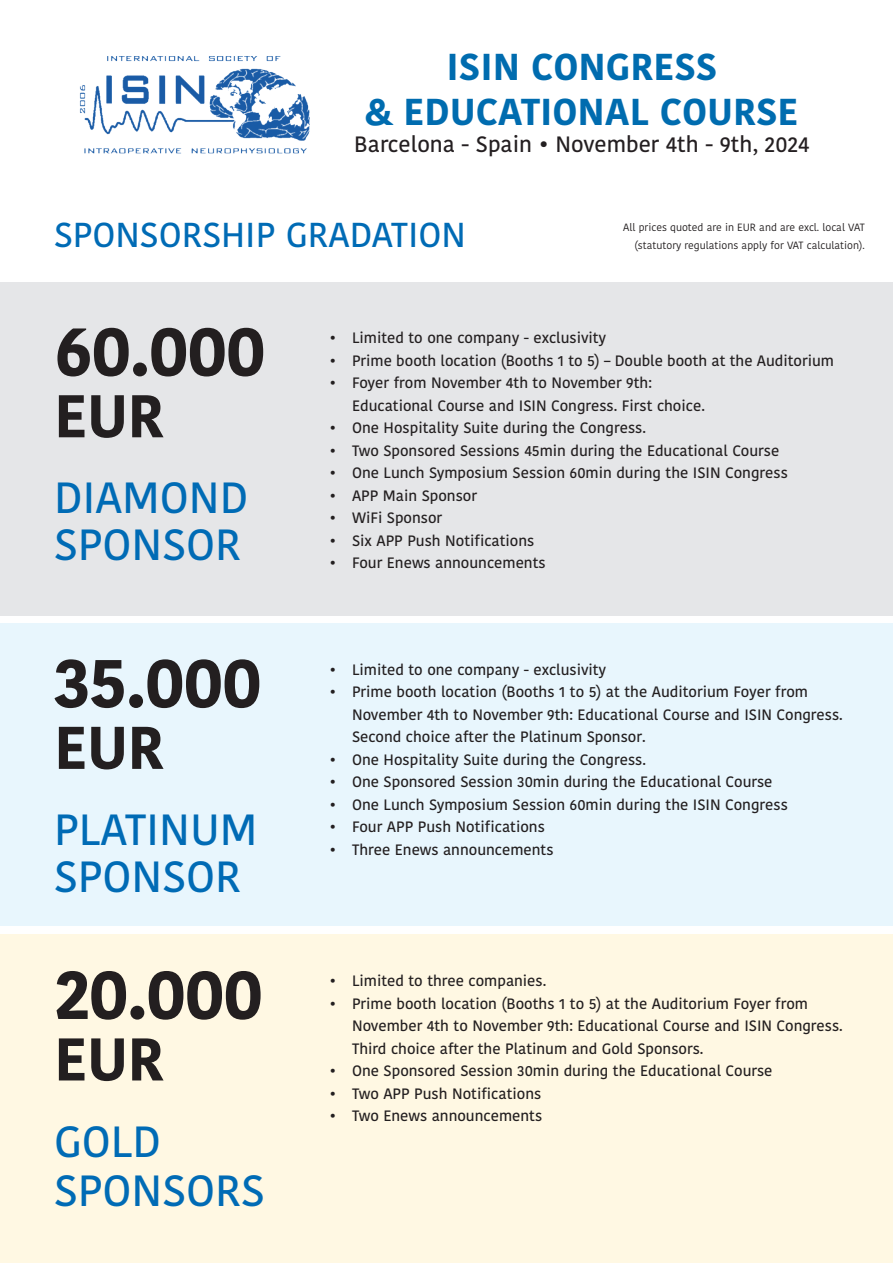
<style>
.page{position:relative;width:893px;height:1263px;background:#fff}
.page>*{position:absolute;margin:0;border:0;box-sizing:border-box;transform-origin:0 0}
.t1{font:700 70.5px "Kohinoor Telugu";letter-spacing:-.02em;color:#231f20}
.t2{font:700 60px "Kohinoor Telugu";letter-spacing:-.02em;color:#231f20}
.t3{font:500 43.5px/46.5px "Kohinoor Telugu";color:#006bb5}
.t4{font:700 37.35px/44.8px "Kohinoor Telugu";color:#006caf;text-align:center}
.t5{font:500 34.5px "Kohinoor Telugu";color:#006bb5}
.t6{font:500 22.2px "Kohinoor Telugu";color:#241f21}
.t7{font:500 15px/22.5px "Kohinoor Telugu";color:#231f20}
.t8{font:10.5px "Kohinoor Telugu";color:#231f20}
</style>
<div class="page">
<img style="left:79px;top:56px;width:231px;height:98px">
<div style="left:0;top:282px;width:893px;height:333px;background:#e5e6e8"></div>
<div style="left:0;top:623px;width:893px;height:303px;background:#e8f6fd"></div>
<div style="left:0;top:935px;width:893px;height:328px;background:#fff8e3"></div>
<h3 class="t4" style="left:365px;top:45px;width:435px">ISIN CONGRESS<br>&amp; EDUCATIONAL COURSE</h3>
<h3 class="t6" style="left:354px;top:131px;width:457px">Barcelona - Spain • November 4th - 9th, 2024</h3>
<p class="t5" style="left:54px;top:215px;width:413px">SPONSORSHIP GRADATION</p>
<p class="t8" style="left:623px;top:221px;width:243px">All prices quoted are in EUR and are excl. local VAT</p>
<p class="t8" style="left:634px;top:239px;width:232px">(statutory regulations apply for VAT calculation).</p>
<p class="t1" style="left:54px;top:310px;width:213px">60.000</p>
<p class="t2" style="left:54px;top:381px;width:112px">EUR</p>
<p class="t3" style="left:54px;top:475px;width:196px">DIAMOND<br>SPONSOR</p>
<p class="t1" style="left:54px;top:642px;width:209px">35.000</p>
<p class="t2" style="left:54px;top:713px;width:112px">EUR</p>
<p class="t3" style="left:54px;top:807px;width:205px">PLATINUM<br>SPONSOR</p>
<p class="t1" style="left:54px;top:953px;width:211px">20.000</p>
<p class="t2" style="left:54px;top:1025px;width:112px">EUR</p>
<p class="t3" style="left:54px;top:1118px;width:109px">GOLD</p>
<p class="t3" style="left:54px;top:1168px;width:212px">SPONSORS</p>
<p class="t7" style="left:330px;top:327px;width:278px">• Limited to one company - exclusivity</p>
<p class="t7" style="left:330px;top:349px;width:506px">• Prime booth location (Booths 1 to 5) – Double booth at the Auditorium</p>
<p class="t7" style="left:330px;top:372px;width:324px">• Foyer from November 4th to November 9th:</p>
<p class="t7" style="left:352px;top:394px;width:354px">Educational Course and ISIN Congress. First choice.</p>
<p class="t7" style="left:330px;top:417px;width:318px">• One Hospitality Suite during the Congress.</p>
<p class="t7" style="left:330px;top:439px;width:451px">• Two Sponsored Sessions 45min during the Educational Course</p>
<p class="t7" style="left:330px;top:462px;width:460px">• One Lunch Symposium Session 60min during the ISIN Congress</p>
<p class="t7" style="left:330px;top:484px;width:149px">• APP Main Sponsor</p>
<p class="t7" style="left:330px;top:507px;width:114px">• WiFi Sponsor</p>
<p class="t7" style="left:330px;top:529px;width:206px">• Six APP Push Notifications</p>
<p class="t7" style="left:330px;top:552px;width:218px">• Four Enews announcements</p>
<p class="t7" style="left:330px;top:658px;width:278px">• Limited to one company - exclusivity</p>
<p class="t7" style="left:352px;top:681px;width:492px;text-indent:-22px">• Prime booth location (Booths 1 to 5) at the Auditorium Foyer from<br>November 4th to November 9th: Educational Course and ISIN Congress.</p>
<p class="t7" style="left:352px;top:726px;width:295px">Second choice after the Platinum Sponsor.</p>
<p class="t7" style="left:330px;top:748px;width:318px">• One Hospitality Suite during the Congress.</p>
<p class="t7" style="left:330px;top:771px;width:444px">• One Sponsored Session 30min during the Educational Course</p>
<p class="t7" style="left:330px;top:793px;width:460px">• One Lunch Symposium Session 60min during the ISIN Congress</p>
<p class="t7" style="left:330px;top:816px;width:217px">• Four APP Push Notifications</p>
<p class="t7" style="left:330px;top:838px;width:226px">• Three Enews announcements</p>
<p class="t7" style="left:330px;top:970px;width:218px">• Limited to three companies.</p>
<p class="t7" style="left:330px;top:992px;width:480px">• Prime booth location (Booths 1 to 5) at the Auditorium Foyer from</p>
<p class="t7" style="left:352px;top:1015px;width:492px">November 4th to November 9th: Educational Course and ISIN Congress.</p>
<p class="t7" style="left:352px;top:1037px;width:353px">Third choice after the Platinum and Gold Sponsors.</p>
<p class="t7" style="left:330px;top:1060px;width:444px">• One Sponsored Session 30min during the Educational Course</p>
<p class="t7" style="left:330px;top:1082px;width:213px">• Two APP Push Notifications</p>
<p class="t7" style="left:330px;top:1105px;width:214px">• Two Enews announcements</p>
</div>
